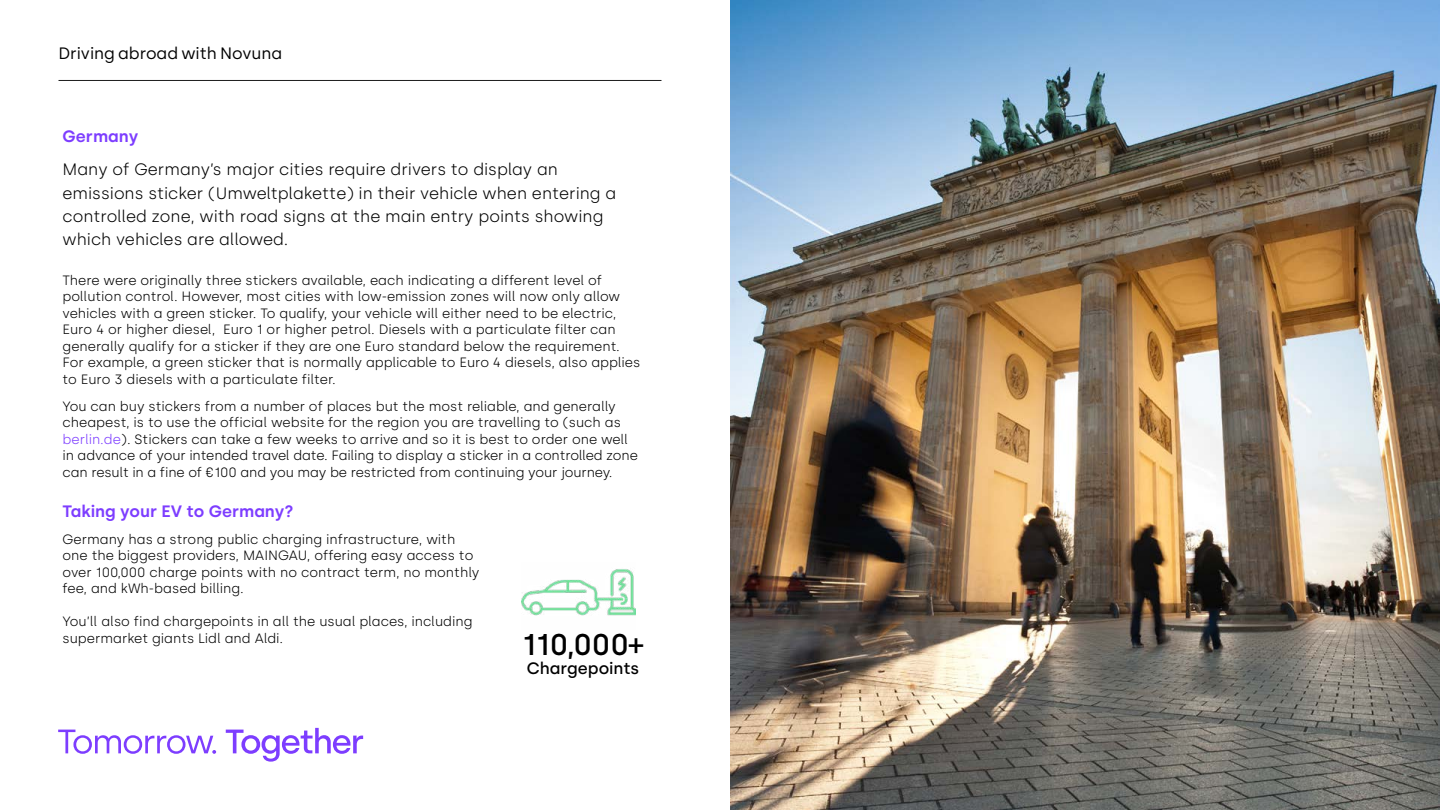
<style>
.page{position:relative;width:1440px;height:810px;background:#fff}
.page>*{position:absolute;margin:0;border:0;box-sizing:border-box;transform-origin:0 0}
.t1{font:500 30px "Silka";color:#000}
.t2{font:300 16.5px/23.2px "Silka";color:#000}
.t3{font:600 16.5px "Silka";color:#7d3dff}
.t4{font:16.5px "Silka";color:#000}
.t5{font:500 16.5px "Silka";color:#000}
.t6{font:300 13.5px/16.5px "Silka";color:#000}
.s1{color:#7d3dff}
</style>
<div class="page">
<img style="left:731px;top:0;width:709px;height:810px">
<img style="left:522px;top:569px;width:114px;height:47px">
<hr style="left:58px;top:80px;width:604px;height:1px;background:#000">
<svg style="left:58px;top:730px;width:158px;height:24px"></svg>
<svg style="left:226px;top:728px;width:137px;height:34px"></svg>
<p class="t4" style="left:59px;top:43px;width:225px">Driving abroad with Novuna</p>
<p class="t3" style="left:63px;top:126px;width:77px">Germany</p>
<p class="t2" style="left:63px;top:158px;width:555px">Many of Germany’s major cities require drivers to display an emissions sticker (Umweltplakette) in their vehicle when entering a controlled zone, with road signs at the main entry points showing which vehicles are allowed.</p>
<p class="t6" style="left:63px;top:272px;width:579px">There were originally three stickers available, each indicating a different level of pollution control. However, most cities with low-emission zones will now only allow vehicles with a green sticker. To qualify, your vehicle will either need to be electric, Euro 4 or higher diesel, Euro 1 or higher petrol. Diesels with a particulate filter can generally qualify for a sticker if they are one Euro standard below the requirement.<br>For example, a green sticker that is normally applicable to Euro 4 diesels, also applies to Euro 3 diesels with a particulate filter.</p>
<p class="t6" style="left:63px;top:398px;width:577px">You can buy stickers from a number of places but the most reliable, and generally cheapest, is to use the official website for the region you are travelling to (such as <span class="s1">berlin.de</span>). Stickers can take a few weeks to arrive and so it is best to order one well in advance of your intended travel date. Failing to display a sticker in a controlled zone can result in a fine of €100 and you may be restricted from continuing your journey.</p>
<p class="t3" style="left:63px;top:501px;width:233px">Taking your EV to Germany?</p>
<p class="t6" style="left:63px;top:531px;width:419px">Germany has a strong public charging infrastructure, with one the biggest providers, MAINGAU, offering easy access to over 100,000 charge points with no contract term, no monthly fee, and kWh-based billing.</p>
<p class="t6" style="left:63px;top:613px;width:412px">You’ll also find chargepoints in all the usual places, including supermarket giants Lidl and Aldi.</p>
<h1 class="t1" style="left:523px;top:626px;width:122px">110,000+</h1>
<p class="t5" style="left:527px;top:659px;width:114px">Chargepoints</p>
</div>
